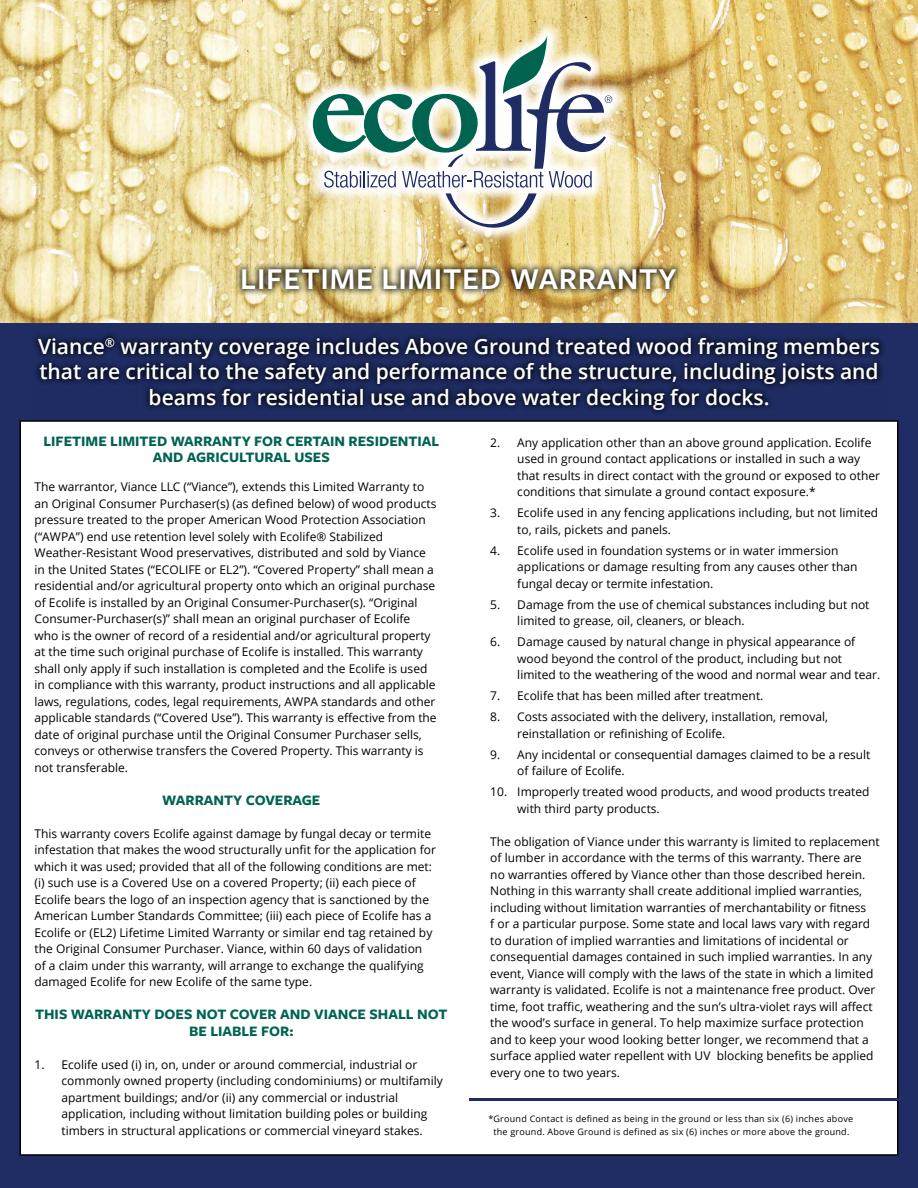
<style>
.page{position:relative;width:918px;height:1188px;background:#1f2d64}
.page>*{position:absolute;margin:0;border:0;box-sizing:border-box;transform-origin:0 0}
.t1{font:600 31.5px "Freight Sans Pro";letter-spacing:.025em;color:#fff}
.t2{font:600 21px/25.5px "Open Sans";color:#fff;text-align:center}
.t3{font:700 15px/15.8px "Freight Sans Pro";color:#006450;text-align:center}
.t4{font:12px/16.5px "Open Sans";color:#000}
.t5{font:9px/13.5px "Open Sans";letter-spacing:.025em;color:#000;text-align:center}
</style>
<div class="page">
<div style="left:20px;top:421px;width:878px;height:734px;background:#fff"></div>
<img style="left:0;top:0;width:918px;height:323px">
<div style="left:235px;top:262px;width:448px;height:35px;background:#000;opacity:.75"></div>
<svg style="left:34px;top:333px;width:850px;height:81px"></svg>
<svg style="left:297px;top:20px;width:331px;height:224px;background:#e7d496"></svg>
<svg style="left:313px;top:36px;width:299px;height:192px;background:#c6c8b0"></svg>
<hr style="left:470px;top:1098px;width:434px;height:3px;background:#1f2d64">
<h1 class="t1" style="left:240px;top:257px;width:438px">LIFETIME LIMITED WARRANTY</h1>
<h2 class="t2" style="left:38px;top:333px;width:843px">Viance<sup>®</sup> warranty coverage includes Above Ground treated wood framing members that are critical to the safety and performance of the structure, including joists and beams for residential use and above water decking for docks.</h2>
<p class="t3" style="left:43px;top:433px;width:397px">LIFETIME LIMITED WARRANTY FOR CERTAIN RESIDENTIAL<br>AND AGRICULTURAL USES</p>
<p class="t4" style="left:517px;top:434px;width:364px;text-indent:-27px">2. Any application other than an above ground application. Ecolife used in ground contact applications or installed in such a way that results in direct contact with the ground or exposed to other conditions that simulate a ground contact exposure.*</p>
<p class="t4" style="left:517px;top:504px;width:362px;text-indent:-27px">3. Ecolife used in any fencing applications including, but not limited to, rails, pickets and panels.</p>
<p class="t4" style="left:517px;top:542px;width:342px;text-indent:-27px">4. Ecolife used in foundation systems or in water immersion applications or damage resulting from any causes other than fungal decay or termite infestation.</p>
<p class="t4" style="left:517px;top:596px;width:354px;text-indent:-27px">5. Damage from the use of chemical substances including but not limited to grease, oil, cleaners, or bleach.</p>
<p class="t4" style="left:517px;top:633px;width:365px;text-indent:-27px">6. Damage caused by natural change in physical appearance of wood beyond the control of the product, including but not limited to the weathering of the wood and normal wear and tear.</p>
<p class="t4" style="left:490px;top:687px;width:275px">7. Ecolife that has been milled after treatment.</p>
<p class="t4" style="left:517px;top:708px;width:312px;text-indent:-27px">8. Costs associated with the delivery, installation, removal, reinstallation or refinishing of Ecolife.</p>
<p class="t4" style="left:517px;top:746px;width:355px;text-indent:-27px">9. Any incidental or consequential damages claimed to be a result of failure of Ecolife.</p>
<p class="t4" style="left:517px;top:783px;width:354px;text-indent:-27px">10. Improperly treated wood products, and wood products treated with third party products.</p>
<p class="t4" style="left:490px;top:833px;width:391px">The obligation of Viance under this warranty is limited to replacement of lumber in accordance with the terms of this warranty. There are<br>no warranties offered by Viance other than those described herein.<br>Nothing in this warranty shall create additional implied warranties, including without limitation warranties of merchantability or fitness<br>f or a particular purpose. Some state and local laws vary with regard to duration of implied warranties and limitations of incidental or consequential damages contained in such implied warranties. In any event, Viance will comply with the laws of the state in which a limited warranty is validated. Ecolife is not a maintenance free product. Over time, foot traffic, weathering and the sun’s ultra-violet rays will affect the wood’s surface in general. To help maximize surface protection and to keep your wood looking better longer, we recommend that a surface applied water repellent with UV blocking benefits be applied every one to two years.</p>
<p class="t4" style="left:35px;top:479px;width:404px">The warrantor, Viance LLC (“Viance”), extends this Limited Warranty to an Original Consumer Purchaser(s) (as defined below) of wood products pressure treated to the proper American Wood Protection Association (“AWPA”) end use retention level solely with Ecolife® Stabilized Weather-Resistant Wood preservatives, distributed and sold by Viance in the United States (“ECOLIFE or EL2”). “Covered Property” shall mean a residential and/or agricultural property onto which an original purchase of Ecolife is installed by an Original Consumer-Purchaser(s). “Original Consumer-Purchaser(s)” shall mean an original purchaser of Ecolife who is the owner of record of a residential and/or agricultural property at the time such original purchase of Ecolife is installed. This warranty shall only apply if such installation is completed and the Ecolife is used in compliance with this warranty, product instructions and all applicable laws, regulations, codes, legal requirements, AWPA standards and other applicable standards (“Covered Use”). This warranty is effective from the date of original purchase until the Original Consumer Purchaser sells, conveys or otherwise transfers the Covered Property. This warranty is not transferable.</p>
<p class="t3" style="left:162px;top:792px;width:160px">WARRANTY COVERAGE</p>
<p class="t4" style="left:35px;top:825px;width:403px">This warranty covers Ecolife against damage by fungal decay or termite infestation that makes the wood structurally unfit for the application for which it was used; provided that all of the following conditions are met: (i) such use is a Covered Use on a covered Property; (ii) each piece of Ecolife bears the logo of an inspection agency that is sanctioned by the American Lumber Standards Committee; (iii) each piece of Ecolife has a Ecolife or (EL2) Lifetime Limited Warranty or similar end tag retained by the Original Consumer Purchaser. Viance, within 60 days of validation of a claim under this warranty, will arrange to exchange the qualifying damaged Ecolife for new Ecolife of the same type.</p>
<p class="t3" style="left:35px;top:1006px;width:414px;line-height:16.5px">THIS WARRANTY DOES NOT COVER AND VIANCE SHALL NOT<br>BE LIABLE FOR:</p>
<p class="t4" style="left:62px;top:1056px;width:383px;text-indent:-27px">1. Ecolife used (i) in, on, under or around commercial, industrial or commonly owned property (including condominiums) or multifamily apartment buildings; and/or (ii) any commercial or industrial application, including without limitation building poles or building timbers in structural applications or commercial vineyard stakes.</p>
<p class="t5" style="left:488px;top:1112px;width:366px">*Ground Contact is defined as being in the ground or less than six (6) inches above the ground. Above Ground is defined as six (6) inches or more above the ground.</p>
</div>
